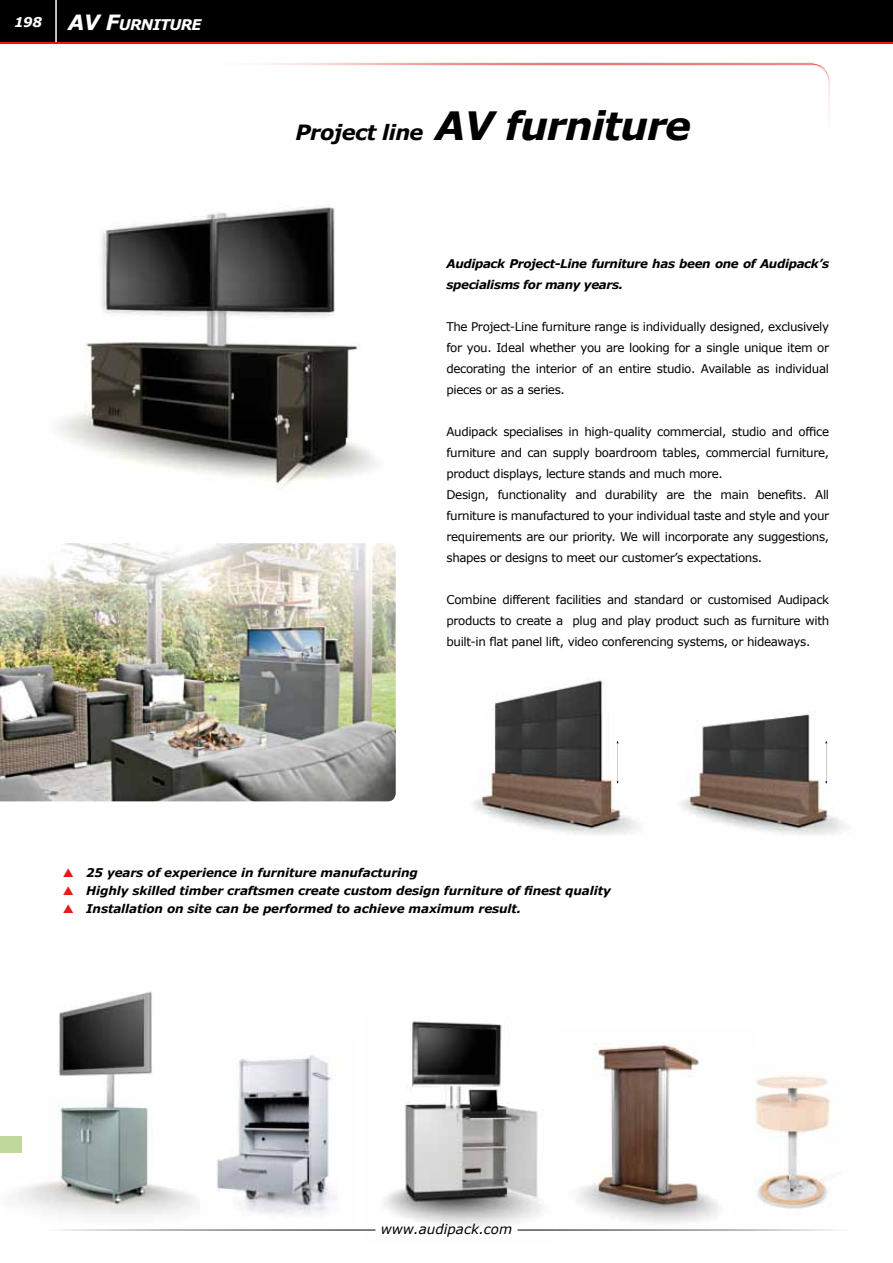
<style>
.page{position:relative;width:893px;height:1263px;background:#fff}
.page>*{position:absolute;margin:0;border:0;box-sizing:border-box;transform-origin:0 0}
.t1{font:italic 700 21px "Verdana";letter-spacing:-.03em;color:#000}
.t2{font:italic 700 14.7px "Verdana";letter-spacing:-.045em;color:#fff}
.t3{font:italic 13.5px "Verdana";color:#000}
.t4{font:12px/21px "Verdana";letter-spacing:-.03em;color:#000;text-align:justify}
.t5{font:italic 700 12px/18px "Verdana";letter-spacing:-.01em;color:#000}
.t6{font:italic 700 12px/21px "Verdana";letter-spacing:-.03em;color:#000}
.s1{font-size:21px}
.s2{font-size:39px}
</style>
<div class="page">
<img style="left:59px;top:228px;width:319px;height:261px">
<img style="left:560px;top:1044px;width:198px;height:186px">
<img style="left:363px;top:1021px;width:191px;height:210px">
<img style="left:17px;top:991px;width:178px;height:224px">
<img style="left:120px;top:62px;width:710px;height:323px">
<img style="left:217px;top:1055px;width:120px;height:159px">
<img style="left:739px;top:1052px;width:92px;height:174px">
<img style="left:473px;top:680px;width:163px;height:155px">
<img style="left:681px;top:711px;width:166px;height:124px">
<svg style="left:617px;top:741px;width:2px;height:43px"></svg>
<svg style="left:825px;top:741px;width:2px;height:43px"></svg>
<img style="left:0;top:543px;width:396px;height:258px">
<div style="left:0;top:0;width:893px;height:43px;background:#000"></div>
<hr style="left:55px;top:0;width:2px;height:43px;background:#fff">
<hr style="left:517px;top:1230px;width:333px;height:1px;background:#fff">
<hr style="left:42px;top:1230px;width:333px;height:1px;background:#fff">
<hr style="left:0;top:43px;width:893px;height:1px;background:#e31c19">
<div style="left:0;top:1136px;width:21px;height:17px;background:#c0d89c"></div>
<p class="t2" style="left:14px;top:14px;width:189px"><sup>198</sup> <span class="s1">AV F</span>URNITURE</p>
<h1 class="t1" style="left:296px;top:118px;width:397px">Project line <span class="s2">AV furniture</span></h1>
<p class="t6" style="left:446px;top:253px;width:384px">Audipack Project-Line furniture has been one of Audipack’s specialisms for many years.</p>
<p class="t4" style="left:446px;top:316px;width:384px">The Project-Line furniture range is individually designed, exclusively for you. Ideal whether you are looking for a single unique item or decorating the interior of an entire studio. Available as individual pieces or as a series.</p>
<p class="t4" style="left:446px;top:421px;width:384px;text-align:left">Audipack specialises in high-quality commercial, studio and office furniture and can supply boardroom tables, commercial furniture, product displays, lecture stands and much more.<br>Design, functionality and durability are the main benefits. All furniture is manufactured to your individual taste and style and your requirements are our priority. We will incorporate any suggestions, shapes or designs to meet our customer’s expectations.</p>
<p class="t4" style="left:446px;top:589px;width:384px">Combine different facilities and standard or customised Audipack products to create a plug and play product such as furniture with built-in flat panel lift, video conferencing systems, or hideaways.</p>
<p class="t5" style="left:86px;top:863px;width:526px">25 years of experience in furniture manufacturing<br>Highly skilled timber craftsmen create custom design furniture of finest quality<br>Installation on site can be performed to achieve maximum result.</p>
<p class="t3" style="left:381px;top:1219px;width:133px">www.audipack.com</p>
</div>
